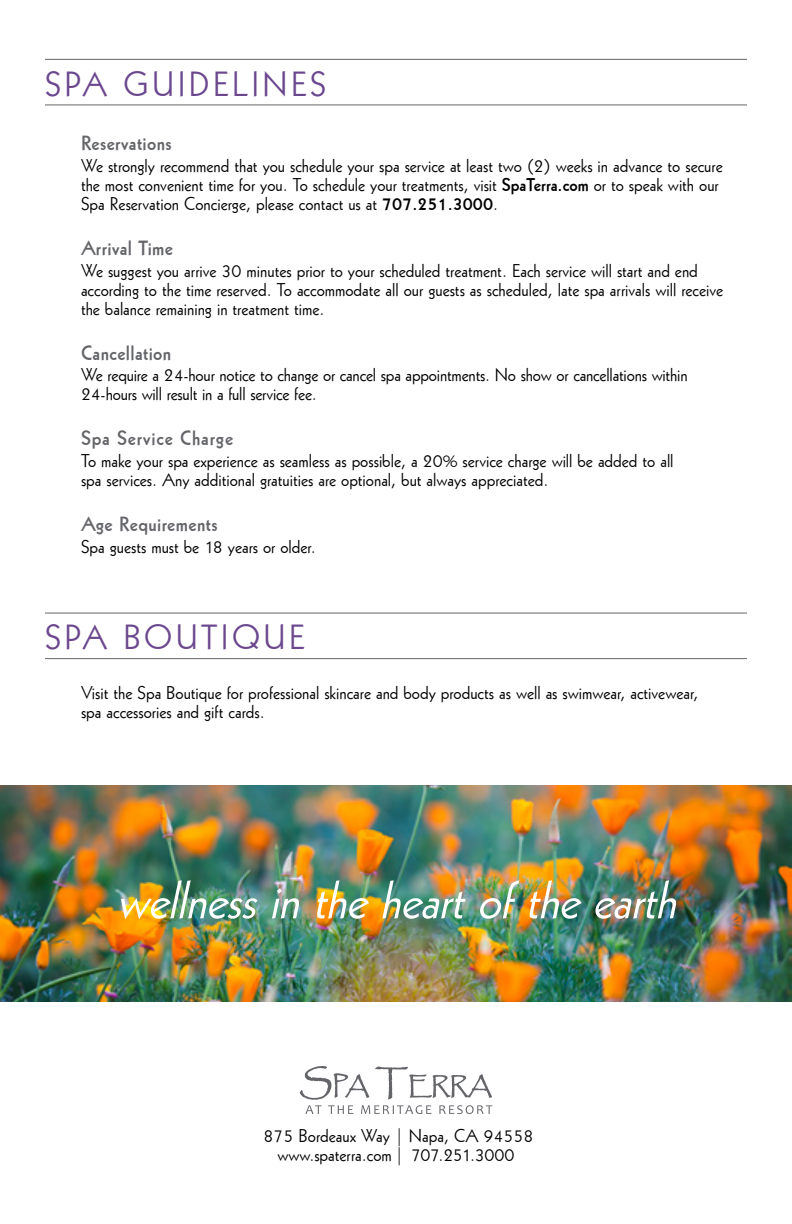
<style>
.page{position:relative;width:792px;height:1224px;background:#fff}
.page>*{position:absolute;margin:0;border:0;box-sizing:border-box;transform-origin:0 0}
.t1{font:italic 52px "Geometric 231 BT Roman C";color:#fff}
.t2{font:34px "Geometric 231 BT Roman C";letter-spacing:.1em;color:#6b478e}
.t3{font:20px "Geometric 231 BT Bold C";letter-spacing:.02em;color:#646569}
.t4{font:20px "Geometric 231 BT Bold C";letter-spacing:.04em;color:#646569}
.t5{font:18px/19px "Geometric 231 BT Roman C";color:#000}
.s1{font-family:"Geometric 231 BT Bold C"}
</style>
<div class="page">
<hr style="left:45px;top:59px;width:702px;height:1px;background:#646569">
<hr style="left:45px;top:105px;width:702px;height:1px;background:#646569">
<hr style="left:45px;top:613px;width:702px;height:1px;background:#646569">
<hr style="left:45px;top:658px;width:702px;height:1px;background:#646569">
<svg style="left:300px;top:1066px;width:192px;height:48px"></svg>
<img style="left:0;top:786px;width:792px;height:216px">
<h2 class="t2" style="left:45px;top:62px;width:283px">SPA GUIDELINES</h2>
<p class="t3" style="left:81px;top:130px;width:92px">Reservations</p>
<p class="t5" style="left:81px;top:156px;width:643px">We strongly recommend that you schedule your spa service at least two (2) weeks in advance to secure the most convenient time for you. To schedule your treatments, visit <span class="s1">SpaTerra.com</span> or to speak with our<br>Spa Reservation Concierge, please contact us at <span class="s1">707.251.3000</span>.</p>
<p class="t3" style="left:81px;top:235px;width:94px">Arrival Time</p>
<p class="t5" style="left:81px;top:260px;width:644px">We suggest you arrive 30 minutes prior to your scheduled treatment. Each service will start and end according to the time reserved. To accommodate all our guests as scheduled, late spa arrivals will receive the balance remaining in treatment time.</p>
<p class="t3" style="left:81px;top:339px;width:92px">Cancellation</p>
<p class="t5" style="left:81px;top:365px;width:608px">We require a 24-hour notice to change or cancel spa appointments. No show or cancellations within<br>24-hours will result in a full service fee.</p>
<p class="t4" style="left:81px;top:425px;width:154px">Spa Service Charge</p>
<p class="t5" style="left:81px;top:451px;width:594px">To make your spa experience as seamless as possible, a 20% service charge will be added to all spa services. Any additional gratuities are optional, but always appreciated.</p>
<p class="t3" style="left:81px;top:511px;width:138px">Age Requirements</p>
<p class="t5" style="left:81px;top:537px;width:236px">Spa guests must be 18 years or older.</p>
<h2 class="t2" style="left:45px;top:615px;width:261px">SPA BOUTIQUE</h2>
<p class="t5" style="left:81px;top:682px;width:619px">Visit the Spa Boutique for professional skincare and body products as well as swimwear, activewear, spa accessories and gift cards.</p>
<h1 class="t1" style="left:116px;top:866px;width:575px">wellnessintheheartoftheearth</h1>
<p class="t5" style="left:264px;top:1126px;width:271px;text-align:center">875 Bordeaux Way | Napa, CA 94558 www.spaterra.com | 707.251.3000</p>
</div>
